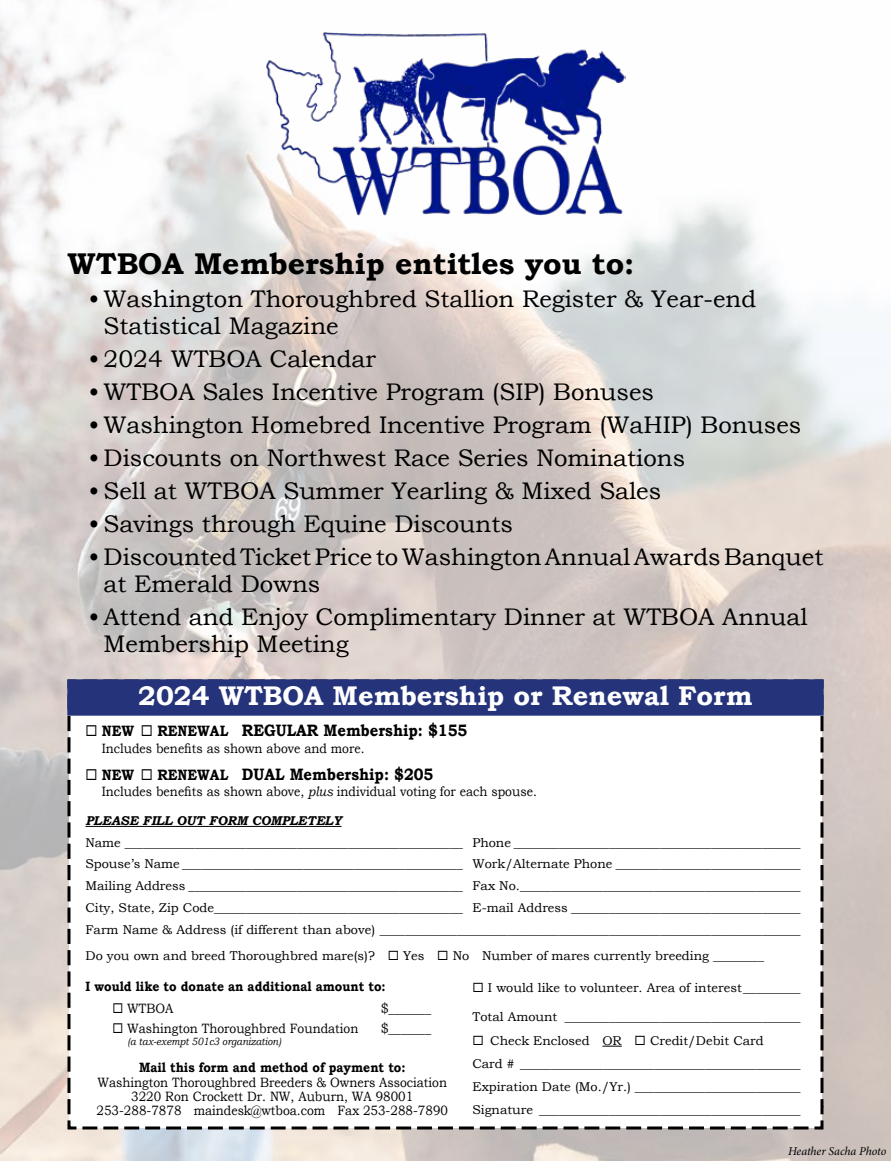
<style>
.page{position:relative;width:891px;height:1161px;background:#fff}
.page>*{position:absolute;margin:0;border:0;box-sizing:border-box;transform-origin:0 0}
.t1{font:700 30px "Bookman Old Style";color:#000}
.t2{font:700 27px "Bookman Old Style";color:#fff}
.t3{font:24px/27px "Bookman Old Style";color:#000}
.t4{font:700 16.5px "Bookman Old Style";color:#000;scale:.9 1}
.t5{font:13.5px/14.2px "Bookman Old Style";color:#000;text-align:center;scale:.9 1}
.t6{font:700 13.5px "Bookman Old Style";color:#000;scale:.9 1}
.t7{font:italic 13.5px "Times New Roman";color:#000}
.t8{font:12.75px/21.8px "Bookman Old Style";color:#000;text-align:justify}
.t9{font:italic 700 12.75px "Bookman Old Style";color:#000}
.t10{font:italic 12px "Minion Pro";letter-spacing:-.005em;color:#000}
.t11{font:italic 10.5px "Bookman Old Style";color:#000;scale:.9 1}
.s1{font-size:15px}
.s2{font-style:italic}
.s3{font-family:"Times New Roman";font-style:italic;font-size:13.5px}
</style>
<div class="page">
<img style="left:0;top:0;width:891px;height:1161px">
<svg style="left:66px;top:678px;width:759px;height:453px"></svg>
<hr style="left:86px;top:826px;width:256px;height:1px;background:#000">
<svg style="left:602px;top:1046px;width:20px;height:1px"></svg>
<div style="left:68px;top:680px;width:756px;height:36px;background:#25347a;border:1px solid #25347a"></div>
<img style="left:266px;top:32px;width:359px;height:183px">
<h1 class="t1" style="left:68px;top:242px;width:568px">WTBOA Membership entitles you to:</h1>
<h3 class="t3" style="left:104px;top:285px;width:654px;text-indent:-15px">• Washington Thoroughbred Stallion Register &amp; Year-end<br>Statistical Magazine</h3>
<h3 class="t3" style="left:88px;top:345px;width:289px">• 2024 WTBOA Calendar</h3>
<h3 class="t3" style="left:88px;top:378px;width:567px">• WTBOA Sales Incentive Program (SIP) Bonuses</h3>
<h3 class="t3" style="left:88px;top:411px;width:714px">• Washington Homebred Incentive Program (WaHIP) Bonuses</h3>
<h3 class="t3" style="left:88px;top:444px;width:598px">• Discounts on Northwest Race Series Nominations</h3>
<h3 class="t3" style="left:88px;top:477px;width:574px">• Sell at WTBOA Summer Yearling &amp; Mixed Sales</h3>
<h3 class="t3" style="left:88px;top:510px;width:426px">• Savings through Equine Discounts</h3>
<h3 class="t3" style="left:104px;top:543px;width:721px;text-indent:-15px">• Discounted Ticket Price to Washington Annual Awards Banquet at Emerald Downs</h3>
<h3 class="t3" style="left:104px;top:603px;width:706px;text-indent:-15px">• Attend and Enjoy Complimentary Dinner at WTBOA Annual<br>Membership Meeting</h3>
<h2 class="t2" style="left:138px;top:676px;width:616px">2024 WTBOA Membership or Renewal Form</h2>
<p class="t4" style="left:86px;top:719px;width:426px">◻ <span class="s1">NEW</span> ◻ <span class="s1">RENEWAL</span> REGULAR Membership: $155</p>
<p class="t5" style="left:102px;top:741px;width:294px">Includes benefits as shown above and more.</p>
<p class="t4" style="left:86px;top:762px;width:388px">◻ <span class="s1">NEW</span> ◻ <span class="s1">RENEWAL</span> DUAL Membership: $205</p>
<p class="t5" style="left:102px;top:785px;width:485px">Includes benefits as shown above, <span class="s2">plus</span> individual voting for each spouse.</p>
<p class="t9" style="left:86px;top:811px;width:258px">PLEASE FILL OUT FORM COMPLETELY</p>
<p class="t8" style="left:86px;top:831px;width:717px">Name _____________________________________________________ Phone _____________________________________________ Spouse’s Name ____________________________________________ Work/Alternate Phone _____________________________ Mailing Address ___________________________________________ Fax No. ____________________________________________ City, State, Zip Code _______________________________________ E-mail Address ____________________________________ Farm Name &amp; Address (if different than above) __________________________________________________________________</p>
<p class="t8" style="left:86px;top:945px;width:680px">Do you own and breed Thoroughbred mare(s)? ◻ Yes ◻ No Number of mares currently breeding ________</p>
<p class="t8" style="left:473px;top:977px;width:330px">◻ I would like to volunteer. Area of interest _________</p>
<p class="t8" style="left:472px;top:1006px;width:330px">Total Amount _____________________________________</p>
<p class="t8" style="left:473px;top:1029px;width:330px;line-height:23.2px;text-align:left">◻ Check Enclosed OR ◻ Credit/Debit Card<br>Card # ____________________________________________<br>Expiration Date (Mo./Yr.) __________________________</p>
<p class="t6" style="left:86px;top:976px;width:335px">I would like to donate an additional amount to:</p>
<p class="t5" style="left:113px;top:1002px;width:69px">◻ WTBOA</p>
<p class="t5" style="left:381px;top:1002px;width:57px">$_______</p>
<p class="t5" style="left:113px;top:1021px;width:275px">◻ Washington Thoroughbred Foundation</p>
<p class="t5" style="left:381px;top:1021px;width:57px">$_______</p>
<p class="t11" style="left:128px;top:1034px;width:172px">(a tax-exempt 501c3 organization)</p>
<p class="t6" style="left:139px;top:1058px;width:298px">Mail this form and method of payment to:</p>
<p class="t5" style="left:96px;top:1075px;width:392px">Washington Thoroughbred Breeders &amp; Owners Association<br>3220 Ron Crockett Dr. NW, Auburn, WA 98001<br>253-288-7878 maindesk@wtboa.com Fax 253-288-7890</p>
<p class="t7" style="left:68px;top:1101px;width:68px">Winter 2023</p>
<p class="t8" style="left:473px;top:1099px;width:352px">Signature _________________________________________ <span class="s3">107</span></p>
<p class="t10" style="left:788px;top:1143px;width:100px">Heather Sacha Photo</p>
</div>
